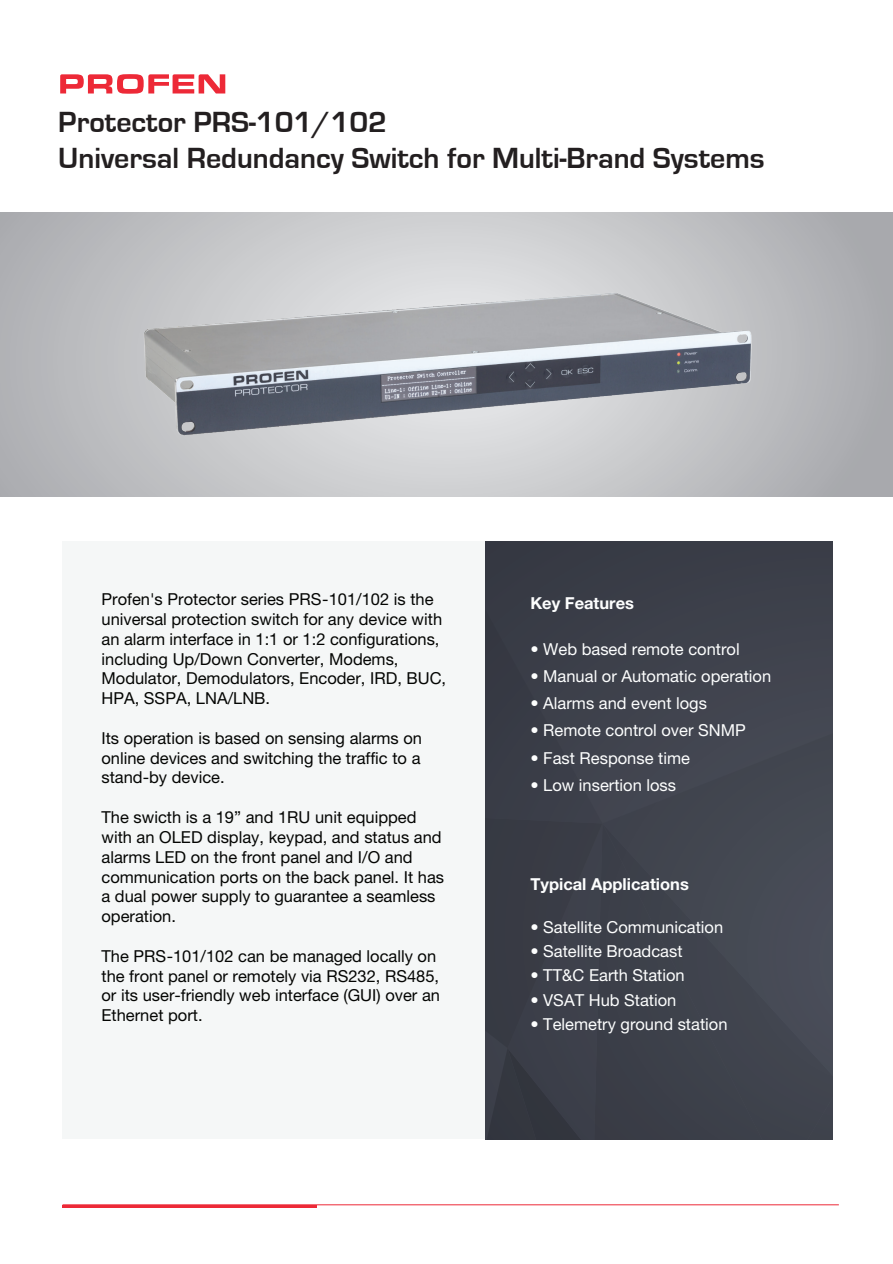
<style>
.page{position:relative;width:893px;height:1264px;background:#fff}
.page>*{position:absolute;margin:0;border:0;box-sizing:border-box;transform-origin:0 0}
.t1{font:700 30px/36px "Eurostile";color:#231f20}
.t2{font:16.5px/19.8px "Helvetica Neue LT Pro";color:#040503}
.t3{font:16.5px "Helvetica Neue LT Pro";color:#fdfefe}
.t4{font:700 16.5px "Helvetica Neue LT Pro";color:#fdfefe}
</style>
<div class="page">
<div style="left:62px;top:541px;width:424px;height:597px;background:#f5f7f7"></div>
<svg style="left:0;top:213px;width:893px;height:283px;background:#bebfc2"></svg>
<div style="left:485px;top:541px;width:348px;height:597px;background:#3d414b"></div>
<div style="left:765px;top:830px;width:68px;height:245px;background:#474b56"></div>
<div style="left:743px;top:889px;width:22px;height:112px;background:#464b55"></div>
<svg style="left:488px;top:1051px;width:91px;height:87px"></svg>
<svg style="left:60px;top:74px;width:165px;height:20px"></svg>
<hr style="left:63px;top:1204px;width:776px;height:1px;background:#ed2937">
<hr style="left:63px;top:1204px;width:254px;height:3px;background:#ed2937">
<img style="left:133px;top:278px;width:627px;height:172px">
<h1 class="t1" style="left:58px;top:105px;width:708px">Protector PRS-101/102<br>Universal Redundancy Switch for Multi-Brand Systems</h1>
<p class="t2" style="left:101px;top:589px;width:346px">Profen's Protector series PRS-101/102 is the universal protection switch for any device with an alarm interface in 1:1 or 1:2 configurations, including Up/Down Converter, Modems, Modulator, Demodulators, Encoder, IRD, BUC, HPA, SSPA, LNA/LNB.</p>
<p class="t2" style="left:101px;top:727px;width:322px;text-align:justify">Its operation is based on sensing alarms on online devices and switching the traffic to a stand-by device.</p>
<p class="t2" style="left:101px;top:807px;width:344px">The swicth is a 19” and 1RU unit equipped with an OLED display, keypad, and status and alarms LED on the front panel and I/O and communication ports on the back panel. It has a dual power supply to guarantee a seamless operation.</p>
<p class="t2" style="left:101px;top:945px;width:340px">The PRS-101/102 can be managed locally on the front panel or remotely via RS232, RS485, or its user-friendly web interface (GUI) over an Ethernet port.</p>
<p class="t4" style="left:530px;top:592px;width:105px">Key Features</p>
<p class="t3" style="left:530px;top:639px;width:211px">• Web based remote control</p>
<p class="t3" style="left:530px;top:666px;width:242px">• Manual or Automatic operation</p>
<p class="t3" style="left:530px;top:693px;width:178px">• Alarms and event logs</p>
<p class="t3" style="left:530px;top:720px;width:217px">• Remote control over SNMP</p>
<p class="t3" style="left:530px;top:747px;width:161px">• Fast Response time</p>
<p class="t3" style="left:530px;top:774px;width:147px">• Low insertion loss</p>
<p class="t4" style="left:530px;top:873px;width:160px">Typical Applications</p>
<p class="t3" style="left:530px;top:917px;width:194px">• Satellite Communication</p>
<p class="t3" style="left:530px;top:941px;width:154px">• Satellite Broadcast</p>
<p class="t3" style="left:530px;top:965px;width:156px">• TT&amp;C Earth Station</p>
<p class="t3" style="left:530px;top:989px;width:148px">• VSAT Hub Station</p>
<p class="t3" style="left:530px;top:1013px;width:199px">• Telemetry ground station</p>
</div>
